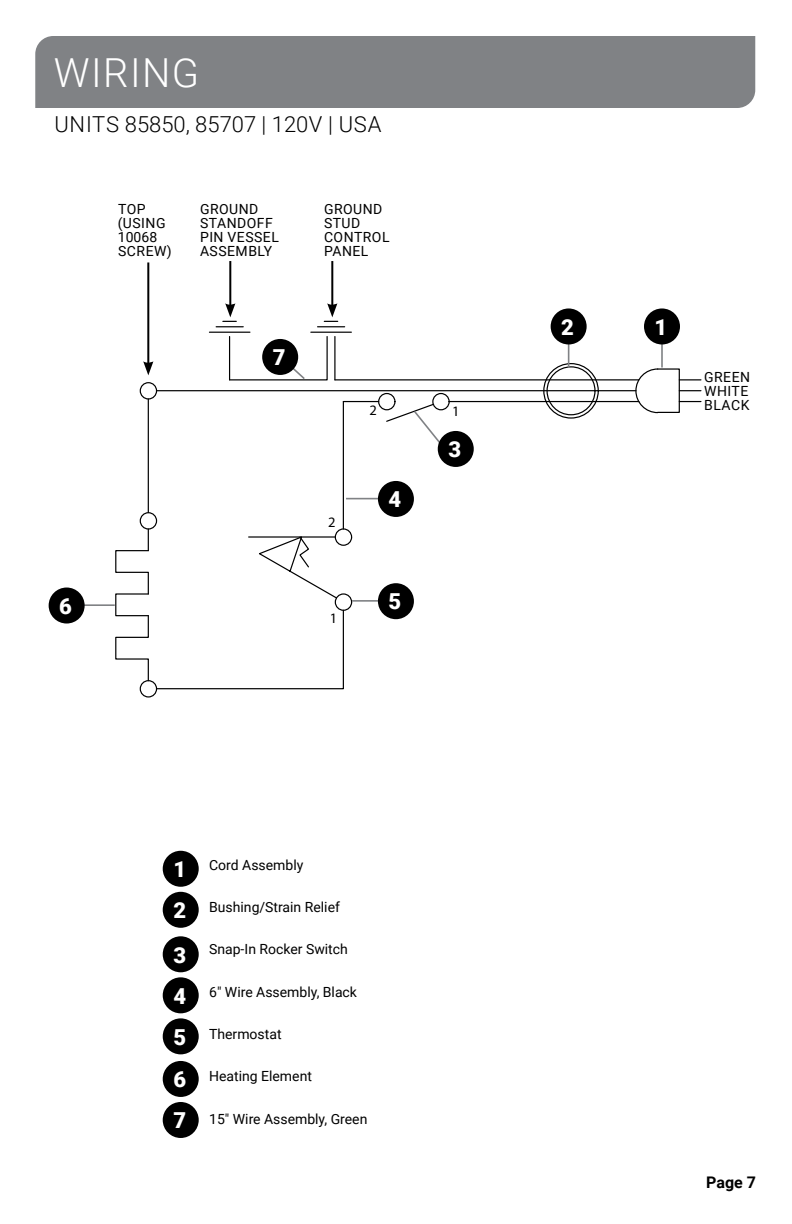
<style>
.page{position:relative;width:792px;height:1224px;background:#fff}
.page>*{position:absolute;margin:0;border:0;box-sizing:border-box;transform-origin:0 0}
.t1{font:300 40px "Roboto";letter-spacing:.035em;color:#fff}
.t2{font:300 22px "Roboto";color:#000}
.t3{font:900 22px/41px "Roboto";color:#fff}
.t4{font:700 16px "Roboto";color:#000}
.t5{font:14.4px "Myriad Pro";color:#000}
.t6{font:14px "Roboto";color:#000}
.t7{font:14px/14px "Roboto";letter-spacing:.035em;color:#000}
</style>
<div class="page">
<div style="left:140px;top:382px;width:17px;height:18px;border:1px solid #000;border-radius:50%"></div>
<hr style="left:343px;top:402px;width:1px;height:127px;background:#000">
<hr style="left:249px;top:536px;width:86px;height:2px;background:#000">
<hr style="left:148px;top:399px;width:1px;height:114px;background:#000">
<svg style="left:680px;top:401px;width:21px;height:1px"></svg>
<svg style="left:680px;top:390px;width:21px;height:1px"></svg>
<svg style="left:680px;top:379px;width:21px;height:1px"></svg>
<svg style="left:635px;top:368px;width:23px;height:46px"></svg>
<div style="left:657px;top:368px;width:23px;height:45px;border:1px solid #000"></div>
<div style="left:546px;top:366px;width:50px;height:49px;border:1px solid #000;border-radius:50%"></div>
<div style="left:543px;top:363px;width:56px;height:56px;border:1px solid #000;border-radius:50%"></div>
<hr style="left:449px;top:401px;width:190px;height:1px;background:#000">
<hr style="left:209px;top:332px;width:41px;height:1px;background:#000">
<hr style="left:311px;top:332px;width:40px;height:1px;background:#000">
<hr style="left:334px;top:337px;width:2px;height:43px;background:#000">
<hr style="left:343px;top:401px;width:36px;height:1px;background:#000">
<hr style="left:335px;top:379px;width:304px;height:1px;background:#000">
<hr style="left:157px;top:390px;width:479px;height:1px;background:#000">
<div style="left:432px;top:393px;width:18px;height:17px;border:1px solid #000;border-radius:50%"></div>
<div style="left:378px;top:393px;width:18px;height:17px;border:1px solid #000;border-radius:50%"></div>
<svg style="left:257px;top:535px;width:81px;height:64px"></svg>
<div style="left:335px;top:528px;width:17px;height:18px;border:1px solid #000;border-radius:50%"></div>
<div style="left:335px;top:593px;width:17px;height:18px;border:1px solid #000;border-radius:50%"></div>
<svg style="left:115px;top:529px;width:34px;height:64px"></svg>
<div style="left:140px;top:512px;width:17px;height:18px;border:1px solid #000;border-radius:50%"></div>
<div style="left:140px;top:680px;width:17px;height:18px;border:1px solid #000;border-radius:50%"></div>
<svg style="left:115px;top:609px;width:230px;height:81px"></svg>
<div style="left:35px;top:36px;width:720px;height:72px;background:#808285"></div>
<hr style="left:661px;top:340px;width:2px;height:28px;background:#808285">
<div style="left:644px;top:308px;width:36px;height:36px;background:#000;border-radius:50%"></div>
<div style="left:163px;top:936px;width:36px;height:36px;background:#000;border-radius:50%"></div>
<div style="left:163px;top:977px;width:36px;height:36px;background:#000;border-radius:50%"></div>
<div style="left:163px;top:1018px;width:36px;height:36px;background:#000;border-radius:50%"></div>
<div style="left:163px;top:851px;width:36px;height:36px;background:#000;border-radius:50%"></div>
<div style="left:163px;top:892px;width:36px;height:36px;background:#000;border-radius:50%"></div>
<div style="left:163px;top:1061px;width:36px;height:36px;background:#000;border-radius:50%"></div>
<div style="left:163px;top:1102px;width:36px;height:36px;background:#000;border-radius:50%"></div>
<svg style="left:229px;top:336px;width:99px;height:45px"></svg>
<div style="left:262px;top:339px;width:36px;height:36px;background:#000;border-radius:50%"></div>
<hr style="left:67px;top:604px;width:48px;height:2px;background:#808285">
<div style="left:49px;top:588px;width:36px;height:36px;background:#000;border-radius:50%"></div>
<svg style="left:568px;top:344px;width:1px;height:24px"></svg>
<div style="left:551px;top:308px;width:36px;height:36px;background:#000;border-radius:50%"></div>
<svg style="left:385px;top:403px;width:67px;height:62px"></svg>
<div style="left:438px;top:431px;width:36px;height:36px;background:#000;border-radius:50%"></div>
<hr style="left:346px;top:498px;width:50px;height:1px;background:#808285">
<div style="left:378px;top:481px;width:36px;height:36px;background:#000;border-radius:50%"></div>
<hr style="left:352px;top:600px;width:44px;height:2px;background:#808285">
<div style="left:378px;top:583px;width:36px;height:36px;background:#000;border-radius:50%"></div>
<hr style="left:229px;top:261px;width:2px;height:45px;background:#000">
<svg style="left:216px;top:303px;width:27px;height:24px"></svg>
<hr style="left:147px;top:262px;width:2px;height:102px;background:#000">
<svg style="left:143px;top:361px;width:10px;height:14px"></svg>
<hr style="left:331px;top:261px;width:2px;height:45px;background:#000">
<svg style="left:318px;top:303px;width:27px;height:24px"></svg>
<h1 class="t1" style="left:54px;top:45px;width:147px">WIRING</h1>
<h2 class="t2" style="left:54px;top:109px;width:329px">UNITS 85850, 85707 | 120V | USA</h2>
<p class="t7" style="left:118px;top:202px;width:55px">TOP (USING<br>10068<br>SCREW)</p>
<p class="t7" style="left:200px;top:202px;width:80px">GROUND<br>STANDOFF<br>PIN VESSEL<br>ASSEMBLY</p>
<p class="t7" style="left:324px;top:202px;width:67px">GROUND<br>STUD<br>CONTROL<br>PANEL</p>
<h2 class="t3" style="left:59px;top:585px;width:14px">6</h2>
<h2 class="t3" style="left:273px;top:336px;width:14px">7</h2>
<p class="t5" style="left:328px;top:513px;width:9px">2</p>
<p class="t5" style="left:330px;top:609px;width:9px">1</p>
<p class="t5" style="left:370px;top:402px;width:9px">2</p>
<h2 class="t3" style="left:389px;top:478px;width:14px">4</h2>
<h2 class="t3" style="left:389px;top:580px;width:14px">5</h2>
<p class="t5" style="left:452px;top:402px;width:9px">1</p>
<h2 class="t3" style="left:448px;top:428px;width:14px">3</h2>
<h2 class="t3" style="left:173px;top:848px;width:14px">1<br>2</h2>
<h2 class="t3" style="left:173px;top:933px;width:14px;text-align:justify">3<br>4<br>5</h2>
<h2 class="t3" style="left:173px;top:1058px;width:14px">6<br>7</h2>
<p class="t6" style="left:209px;top:855px;width:96px">Cord Assembly</p>
<p class="t6" style="left:209px;top:897px;width:132px">Bushing/Strain Relief</p>
<p class="t6" style="left:209px;top:939px;width:140px">Snap-In Rocker Switch</p>
<p class="t6" style="left:209px;top:982px;width:149px">6" Wire Assembly, Black</p>
<p class="t6" style="left:209px;top:1024px;width:74px">Thermostat</p>
<p class="t6" style="left:209px;top:1066px;width:104px">Heating Element</p>
<p class="t6" style="left:209px;top:1109px;width:160px">15" Wire Assembly, Green</p>
<h2 class="t3" style="left:561px;top:306px;width:14px">2</h2>
<h2 class="t3" style="left:655px;top:306px;width:14px">1</h2>
<p class="t6" style="left:704px;top:367px;width:48px">GREEN</p>
<p class="t6" style="left:704px;top:381px;width:46px">WHITE</p>
<p class="t6" style="left:704px;top:395px;width:47px">BLACK</p>
<p class="t4" style="left:706px;top:1171px;width:51px">Page 7</p>
</div>
